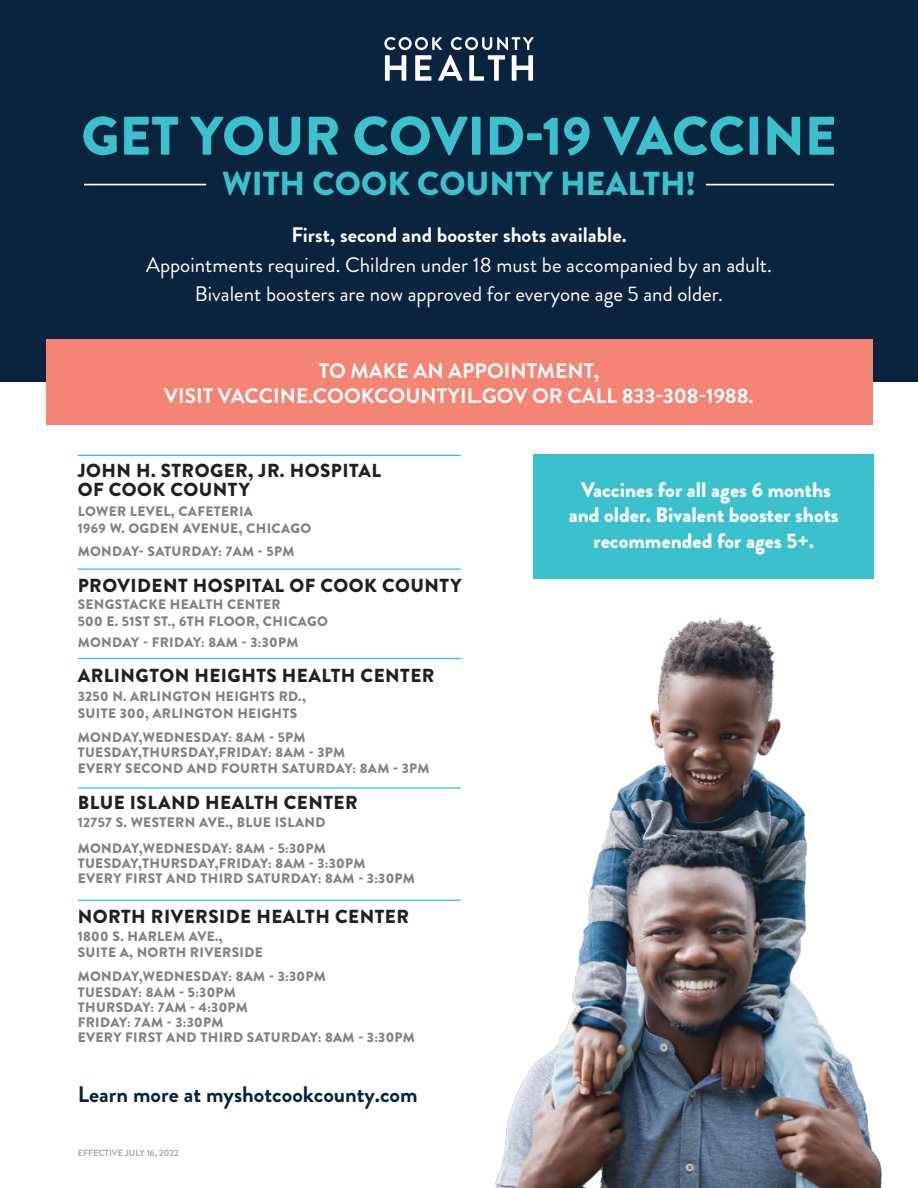
<style>
.page{position:relative;width:918px;height:1188px;background:#fff}
.page>*{position:absolute;margin:0;border:0;box-sizing:border-box;transform-origin:0 0}
.t1{font:900 54.3px "Brandon Grotesque";color:#3ac1cd}
.t2{font:900 33.3px "Brandon Grotesque";color:#3ac1cd}
.t3{font:700 22.5px "Brandon Grotesque";color:#0a233f}
.t4{font:21px/29.7px "Brandon Grotesque";color:#fff;text-align:center}
.t5{font:700 21px/25.2px "Brandon Grotesque";color:#fff;text-align:center}
.t6{font:900 21px/25.2px "Brandon Grotesque";color:#fff;text-align:center}
.t7{font:900 18.9px/19.5px "Brandon Grotesque";letter-spacing:.025em;color:#231f20}
.t8{font:900 13.65px/15.1px "Brandon Grotesque";letter-spacing:.025em;color:#808285}
.t9{font:700 9px "Brandon Grotesque";color:#a7a9ac}
</style>
<div class="page">
<div style="left:0;top:0;width:918px;height:382px;background:#0a233f"></div>
<hr style="left:706px;top:184px;width:128px;height:1px;background:#fff">
<hr style="left:84px;top:184px;width:122px;height:1px;background:#fff">
<div style="left:46px;top:340px;width:826px;height:85px;background:#f48474"></div>
<hr style="left:78px;top:455px;width:383px;height:1px;background:#3ac1cd">
<hr style="left:78px;top:568px;width:383px;height:2px;background:#3ac1cd">
<hr style="left:78px;top:900px;width:383px;height:1px;background:#3ac1cd">
<hr style="left:78px;top:658px;width:383px;height:1px;background:#3ac1cd">
<hr style="left:78px;top:787px;width:383px;height:2px;background:#3ac1cd">
<div style="left:534px;top:454px;width:340px;height:125px;background:#3ac1cd"></div>
<img style="left:495px;top:617px;width:387px;height:571px">
<svg style="left:384px;top:37px;width:150px;height:44px"></svg>
<h1 class="t1" style="left:81px;top:98px;width:757px">GET YOUR COVID-19 VACCINE</h1>
<h2 class="t2" style="left:222px;top:160px;width:475px">WITH COOK COUNTY HEALTH!</h2>
<h3 class="t5" style="left:291px;top:222px;width:337px">First, second and booster shots available.</h3>
<h3 class="t4" style="left:146px;top:250px;width:627px">Appointments required. Children under 18 must be accompanied by an adult.<br>Bivalent boosters are now approved for everyone age 5 and older.</h3>
<h3 class="t5" style="left:164px;top:358px;width:591px">TO MAKE AN APPOINTMENT,<br>VISIT VACCINE.COOKCOUNTYIL.GOV OR CALL 833-308-1988.</h3>
<h3 class="t7" style="left:78px;top:461px;width:305px">JOHN H. STROGER, JR. HOSPITAL<br>OF COOK COUNTY</h3>
<p class="t8" style="left:78px;top:503px;width:235px;line-height:17px">LOWER LEVEL, CAFETERIA<br>1969 W. OGDEN AVENUE, CHICAGO</p>
<p class="t8" style="left:78px;top:543px;width:218px">MONDAY- SATURDAY: 7AM - 5PM</p>
<h3 class="t7" style="left:78px;top:576px;width:385px">PROVIDENT HOSPITAL OF COOK COUNTY</h3>
<p class="t8" style="left:78px;top:596px;width:252px;line-height:17px">SENGSTACKE HEALTH CENTER<br>500 E. 51ST ST., 6TH FLOOR, CHICAGO</p>
<p class="t8" style="left:78px;top:635px;width:222px">MONDAY - FRIDAY: 8AM - 3:30PM</p>
<h3 class="t7" style="left:78px;top:666px;width:358px">ARLINGTON HEIGHTS HEALTH CENTER</h3>
<p class="t8" style="left:78px;top:689px;width:230px;line-height:16.5px">3250 N. ARLINGTON HEIGHTS RD.,<br>SUITE 300, ARLINGTON HEIGHTS</p>
<p class="t8" style="left:78px;top:730px;width:353px">MONDAY,WEDNESDAY: 8AM - 5PM<br>TUESDAY,THURSDAY,FRIDAY: 8AM - 3PM<br>EVERY SECOND AND FOURTH SATURDAY: 8AM - 3PM</p>
<h3 class="t7" style="left:78px;top:793px;width:282px">BLUE ISLAND HEALTH CENTER</h3>
<p class="t8" style="left:78px;top:810px;width:250px;line-height:25.7px">12757 S. WESTERN AVE., BLUE ISLAND<br>MONDAY,WEDNESDAY: 8AM - 5:30PM</p>
<p class="t8" style="left:78px;top:856px;width:339px">TUESDAY,THURSDAY,FRIDAY: 8AM - 3:30PM<br>EVERY FIRST AND THIRD SATURDAY: 8AM - 3:30PM</p>
<h3 class="t7" style="left:78px;top:907px;width:333px">NORTH RIVERSIDE HEALTH CENTER</h3>
<p class="t8" style="left:78px;top:928px;width:187px;line-height:16.5px">1800 S. HARLEM AVE.,<br>SUITE A, NORTH RIVERSIDE</p>
<p class="t8" style="left:78px;top:969px;width:339px">MONDAY,WEDNESDAY: 8AM - 3:30PM<br>TUESDAY: 8AM - 5:30PM<br>THURSDAY: 7AM - 4:30PM<br>FRIDAY: 7AM - 3:30PM<br>EVERY FIRST AND THIRD SATURDAY: 8AM - 3:30PM</p>
<h3 class="t3" style="left:78px;top:1079px;width:342px">Learn more at myshotcookcounty.com</h3>
<p class="t9" style="left:78px;top:1146px;width:102px">EFFECTIVE JULY 16, 2022</p>
<h3 class="t6" style="left:569px;top:478px;width:272px">Vaccines for all ages 6 months and older. Bivalent booster shots recommended for ages 5+.</h3>
</div>
